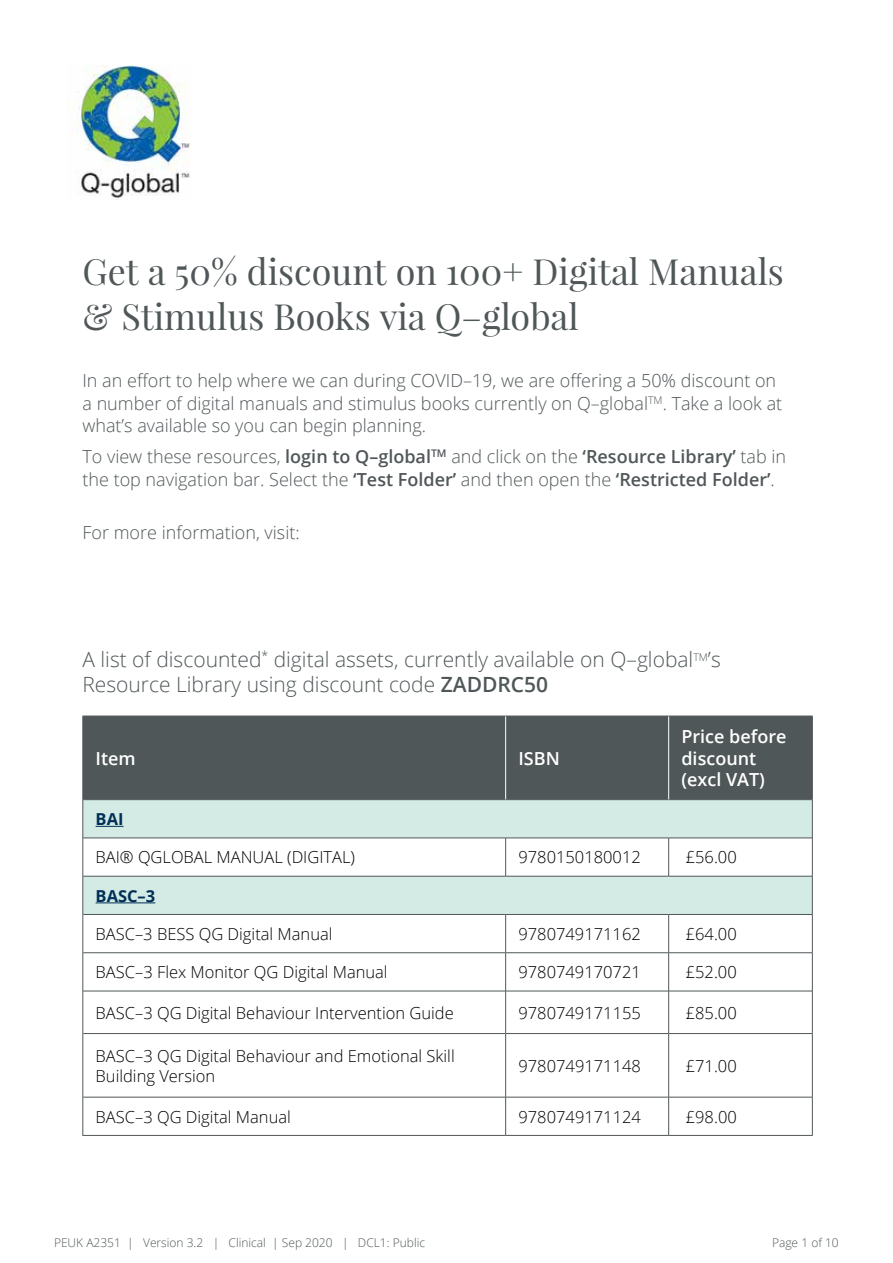
<style>
.page{position:relative;width:893px;height:1263px;background:#fff}
.page>*{position:absolute;margin:0;border:0;box-sizing:border-box;transform-origin:0 0}
.t1{font:36px/45px "Playfair Display";color:#505759}
.t2{font:300 21px/25.5px "Open Sans";color:#505759}
.t3{font:300 18px/22.5px "Open Sans";color:#505759}
.t4{font:600 18px/21.6px "Open Sans";color:#fff}
.t5{font:300 16.5px/19.8px "Open Sans";color:#000}
.t6{font:700 16.5px "Open Sans";color:#003057}
.t7{font:300 12px "Open Sans";color:#505759}
.s1{font-weight:600}
</style>
<div class="page">
<img style="left:67px;top:66px;width:123px;height:134px">
<div style="left:83px;top:717px;width:729px;height:82px;background:#505759"></div>
<svg style="left:83px;top:800px;width:729px;height:114px;fill:#d4eae4"></svg>
<hr style="left:82px;top:716px;width:424px;height:1px;background:#505759">
<hr style="left:82px;top:716px;width:1px;height:83px;background:#505759">
<hr style="left:506px;top:716px;width:163px;height:1px;background:#505759">
<hr style="left:669px;top:716px;width:144px;height:1px;background:#505759">
<hr style="left:812px;top:716px;width:1px;height:83px;background:#505759">
<hr style="left:82px;top:799px;width:424px;height:1px;background:#505759">
<hr style="left:82px;top:800px;width:1px;height:38px;background:#505759">
<hr style="left:506px;top:799px;width:163px;height:1px;background:#505759">
<hr style="left:669px;top:799px;width:144px;height:1px;background:#505759">
<hr style="left:812px;top:800px;width:1px;height:38px;background:#505759">
<hr style="left:82px;top:838px;width:1px;height:38px;background:#505759">
<hr style="left:812px;top:838px;width:1px;height:38px;background:#505759">
<hr style="left:82px;top:876px;width:1px;height:38px;background:#505759">
<hr style="left:812px;top:876px;width:1px;height:38px;background:#505759">
<hr style="left:82px;top:914px;width:1px;height:39px;background:#505759">
<hr style="left:812px;top:914px;width:1px;height:39px;background:#505759">
<hr style="left:82px;top:953px;width:1px;height:38px;background:#505759">
<hr style="left:812px;top:953px;width:1px;height:38px;background:#505759">
<hr style="left:82px;top:991px;width:1px;height:42px;background:#505759">
<hr style="left:812px;top:991px;width:1px;height:42px;background:#505759">
<hr style="left:82px;top:1033px;width:1px;height:64px;background:#505759">
<hr style="left:812px;top:1033px;width:1px;height:64px;background:#505759">
<hr style="left:82px;top:1097px;width:1px;height:38px;background:#505759">
<hr style="left:812px;top:1097px;width:1px;height:38px;background:#505759">
<hr style="left:83px;top:838px;width:423px;height:1px;background:#505759">
<hr style="left:506px;top:838px;width:163px;height:1px;background:#505759">
<hr style="left:669px;top:838px;width:143px;height:1px;background:#505759">
<hr style="left:83px;top:876px;width:423px;height:1px;background:#505759">
<hr style="left:506px;top:876px;width:163px;height:1px;background:#505759">
<hr style="left:669px;top:876px;width:143px;height:1px;background:#505759">
<hr style="left:83px;top:914px;width:423px;height:1px;background:#505759">
<hr style="left:506px;top:914px;width:163px;height:1px;background:#505759">
<hr style="left:669px;top:914px;width:143px;height:1px;background:#505759">
<hr style="left:83px;top:952px;width:422px;height:1px;background:#505759">
<hr style="left:506px;top:952px;width:162px;height:1px;background:#505759">
<hr style="left:669px;top:952px;width:143px;height:1px;background:#505759">
<hr style="left:83px;top:991px;width:422px;height:1px;background:#505759">
<hr style="left:506px;top:991px;width:162px;height:1px;background:#505759">
<hr style="left:669px;top:991px;width:143px;height:1px;background:#505759">
<hr style="left:83px;top:1033px;width:422px;height:1px;background:#505759">
<hr style="left:506px;top:1033px;width:162px;height:1px;background:#505759">
<hr style="left:669px;top:1033px;width:143px;height:1px;background:#505759">
<hr style="left:83px;top:1097px;width:422px;height:1px;background:#505759">
<hr style="left:506px;top:1097px;width:162px;height:1px;background:#505759">
<hr style="left:669px;top:1097px;width:143px;height:1px;background:#505759">
<hr style="left:82px;top:1135px;width:424px;height:1px;background:#505759">
<hr style="left:506px;top:1135px;width:163px;height:1px;background:#505759">
<hr style="left:669px;top:1135px;width:144px;height:1px;background:#505759">
<hr style="left:505px;top:838px;width:1px;height:38px;background:#505759">
<hr style="left:505px;top:915px;width:1px;height:38px;background:#505759">
<hr style="left:505px;top:953px;width:1px;height:38px;background:#505759">
<hr style="left:505px;top:991px;width:1px;height:42px;background:#505759">
<hr style="left:505px;top:1033px;width:1px;height:64px;background:#505759">
<hr style="left:505px;top:1097px;width:1px;height:38px;background:#505759">
<hr style="left:668px;top:838px;width:1px;height:38px;background:#505759">
<hr style="left:668px;top:915px;width:1px;height:38px;background:#505759">
<hr style="left:668px;top:953px;width:1px;height:38px;background:#505759">
<hr style="left:668px;top:991px;width:1px;height:42px;background:#505759">
<hr style="left:668px;top:1033px;width:1px;height:64px;background:#505759">
<hr style="left:668px;top:1097px;width:1px;height:38px;background:#505759">
<hr style="left:505px;top:716px;width:1px;height:83px;background:#fff">
<hr style="left:668px;top:716px;width:1px;height:83px;background:#fff">
<svg style="left:96px;top:826px;width:28px;height:1px"></svg>
<hr style="left:96px;top:902px;width:59px;height:1px;background:#003057">
<h1 class="t1" style="left:82px;top:248px;width:703px">Get a 50% discount on 100+ Digital Manuals &amp; Stimulus Books via Q–global</h1>
<p class="t3" style="left:82px;top:369px;width:701px">In an effort to help where we can during COVID–19, we are offering a 50% discount on a number of digital manuals and stimulus books currently on Q–global<sup>TM</sup>. Take a look at what’s available so you can begin planning.</p>
<p class="t3" style="left:82px;top:445px;width:705px">To view these resources, <span class="s1">login to Q–global</span><sup>TM</sup> and click on the <span class="s1">‘Resource Library’</span> tab in the top navigation bar. Select the <span class="s1">‘Test Folder’</span> and then open the <span class="s1">‘Restricted Folder’</span>.</p>
<p class="t3" style="left:82px;top:521px;width:219px">For more information, visit:</p>
<p class="t2" style="left:82px;top:646px;width:640px">A list of discounted<sup>*</sup> digital assets, currently available on Q–global<sup>TM</sup>’s<br>Resource Library using discount code <span class="s1">ZADDRC50</span></p>
<p class="t4" style="left:96px;top:747px;width:42px">Item</p>
<p class="t4" style="left:518px;top:747px;width:43px">ISBN</p>
<p class="t4" style="left:681px;top:725px;width:107px">Price before discount (excl VAT)</p>
<p class="t6" style="left:96px;top:807px;width:29px">BAI</p>
<p class="t5" style="left:96px;top:847px;width:261px">BAI® QGLOBAL MANUAL (DIGITAL)</p>
<p class="t5" style="left:518px;top:847px;width:124px">9780150180012</p>
<p class="t5" style="left:686px;top:847px;width:53px">£56.00</p>
<p class="t6" style="left:96px;top:884px;width:61px">BASC–3</p>
<p class="t5" style="left:96px;top:923px;width:238px">BASC–3 BESS QG Digital Manual</p>
<p class="t5" style="left:518px;top:923px;width:124px">9780749171162</p>
<p class="t5" style="left:686px;top:923px;width:53px">£64.00</p>
<p class="t5" style="left:96px;top:962px;width:294px">BASC–3 Flex Monitor QG Digital Manual</p>
<p class="t5" style="left:518px;top:962px;width:124px">9780749170721</p>
<p class="t5" style="left:686px;top:962px;width:53px">£52.00</p>
<p class="t5" style="left:96px;top:1002px;width:360px">BASC–3 QG Digital Behaviour Intervention Guide</p>
<p class="t5" style="left:518px;top:1002px;width:124px">9780749171155</p>
<p class="t5" style="left:686px;top:1002px;width:53px">£85.00</p>
<p class="t5" style="left:96px;top:1045px;width:361px">BASC–3 QG Digital Behaviour and Emotional Skill<br>Building Version</p>
<p class="t5" style="left:518px;top:1055px;width:124px">9780749171148</p>
<p class="t5" style="left:686px;top:1055px;width:53px">£71.00</p>
<p class="t5" style="left:96px;top:1106px;width:197px">BASC–3 QG Digital Manual</p>
<p class="t5" style="left:518px;top:1106px;width:124px">9780749171124</p>
<p class="t5" style="left:686px;top:1106px;width:53px">£98.00</p>
<p class="t7" style="left:54px;top:1234px;width:373px">PEUK A2351 | Version 3.2 | Clinical | Sep 2020 | DCL1: Public</p>
<p class="t7" style="left:772px;top:1234px;width:68px">Page 1 of 10</p>
</div>
